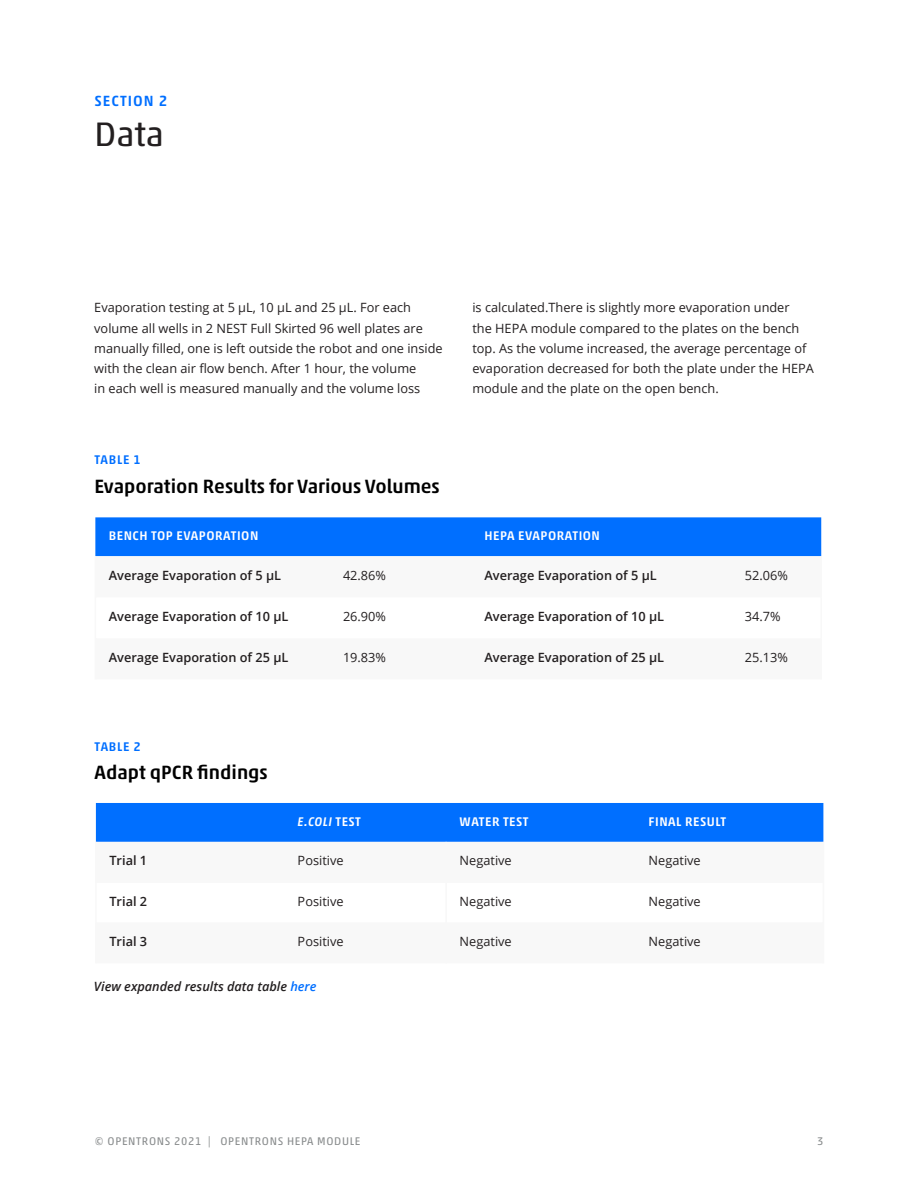
<style>
.page{position:relative;width:918px;height:1188px;background:#fff}
.page>*{position:absolute;margin:0;border:0;box-sizing:border-box;transform-origin:0 0}
.t1{font:34.5px "Akko Pro";color:#231f20}
.t2{font:500 19.5px "Akko Pro";color:#000}
.t3{font:500 15px "Akko Pro";letter-spacing:.07em;color:#006fff}
.t4{font:12.75px/20.2px "Open Sans";color:#231f20}
.t5{font:600 12.75px "Open Sans";color:#231f20}
.t6{font:500 12.75px "Akko Pro";letter-spacing:.04em;color:#fff}
.t7{font:italic 600 12.75px "Open Sans";color:#231f20}
.t8{font:500 12.75px "Akko Pro";letter-spacing:.06em;color:#006fff}
.t9{font:italic 500 12.75px "Akko Pro";color:#fff}
.t10{font:11.25px "Akko Pro";letter-spacing:.06em;color:#8a8d8e}
.s1{font-style:normal}
.s2{color:#006fff}
</style>
<div class="page">
<div style="left:95px;top:517px;width:726px;height:39px;background:#006fff"></div>
<svg style="left:96px;top:556px;width:724px;height:1px"></svg>
<hr style="left:95px;top:556px;width:1px;height:41px;background:#f8f8f8">
<hr style="left:95px;top:597px;width:1px;height:41px;background:#f8f8f8">
<hr style="left:95px;top:638px;width:1px;height:41px;background:#f8f8f8">
<hr style="left:820px;top:556px;width:2px;height:41px;background:#f8f8f8">
<hr style="left:820px;top:597px;width:2px;height:41px;background:#f8f8f8">
<hr style="left:820px;top:638px;width:2px;height:41px;background:#f8f8f8">
<div style="left:96px;top:803px;width:727px;height:39px;background:#006fff"></div>
<hr style="left:95px;top:842px;width:2px;height:41px;background:#f8f8f8">
<hr style="left:95px;top:883px;width:2px;height:39px;background:#f8f8f8">
<hr style="left:95px;top:922px;width:2px;height:41px;background:#f8f8f8">
<hr style="left:445px;top:842px;width:2px;height:41px;background:#f8f8f8">
<hr style="left:823px;top:842px;width:1px;height:41px;background:#f8f8f8">
<hr style="left:445px;top:883px;width:2px;height:39px;background:#f8f8f8">
<hr style="left:823px;top:883px;width:1px;height:39px;background:#f8f8f8">
<hr style="left:445px;top:922px;width:2px;height:41px;background:#f8f8f8">
<hr style="left:823px;top:922px;width:1px;height:41px;background:#f8f8f8">
<p class="t3" style="left:94px;top:91px;width:74px">SECTION 2</p>
<p class="t1" style="left:94px;top:113px;width:71px">Data</p>
<p class="t4" style="left:94px;top:297px;width:350px">Evaporation testing at 5 µL, 10 µL and 25 µL. For each volume all wells in 2 NEST Full Skirted 96 well plates are manually filled, one is left outside the robot and one inside with the clean air flow bench. After 1 hour, the volume<br>in each well is measured manually and the volume loss</p>
<p class="t4" style="left:472px;top:297px;width:343px">is calculated.There is slightly more evaporation under<br>the HEPA module compared to the plates on the bench top. As the volume increased, the average percentage of evaporation decreased for both the plate under the HEPA module and the plate on the open bench.</p>
<p class="t8" style="left:94px;top:452px;width:48px">TABLE 1</p>
<p class="t2" style="left:94px;top:474px;width:347px">Evaporation Results for Various Volumes</p>
<p class="t6" style="left:109px;top:528px;width:151px">BENCH TOP EVAPORATION</p>
<p class="t6" style="left:484px;top:528px;width:117px">HEPA EVAPORATION</p>
<p class="t5" style="left:109px;top:566px;width:174px">Average Evaporation of 5 μL</p>
<p class="t4" style="left:343px;top:564px;width:45px">42.86%</p>
<p class="t5" style="left:484px;top:566px;width:174px">Average Evaporation of 5 μL</p>
<p class="t4" style="left:745px;top:564px;width:45px">52.06%</p>
<p class="t5" style="left:109px;top:607px;width:181px">Average Evaporation of 10 μL</p>
<p class="t4" style="left:343px;top:605px;width:45px">26.90%</p>
<p class="t5" style="left:484px;top:607px;width:181px">Average Evaporation of 10 μL</p>
<p class="t4" style="left:745px;top:605px;width:37px">34.7%</p>
<p class="t5" style="left:109px;top:648px;width:181px">Average Evaporation of 25 μL</p>
<p class="t4" style="left:343px;top:647px;width:45px">19.83%</p>
<p class="t5" style="left:484px;top:648px;width:181px">Average Evaporation of 25 μL</p>
<p class="t4" style="left:745px;top:647px;width:45px">25.13%</p>
<p class="t8" style="left:95px;top:738px;width:48px">TABLE 2</p>
<p class="t2" style="left:95px;top:760px;width:175px">Adapt qPCR findings</p>
<p class="t9" style="left:298px;top:813px;width:65px">E.COLI <span class="s1">TEST</span></p>
<p class="t6" style="left:460px;top:813px;width:70px">WATER TEST</p>
<p class="t6" style="left:649px;top:813px;width:79px">FINAL RESULT</p>
<p class="t5" style="left:109px;top:852px;width:39px">Trial 1</p>
<p class="t4" style="left:298px;top:850px;width:47px">Positive</p>
<p class="t4" style="left:460px;top:850px;width:54px">Negative</p>
<p class="t4" style="left:649px;top:850px;width:54px">Negative</p>
<p class="t5" style="left:109px;top:893px;width:39px">Trial 2</p>
<p class="t4" style="left:298px;top:891px;width:47px">Positive</p>
<p class="t4" style="left:460px;top:891px;width:54px">Negative</p>
<p class="t4" style="left:649px;top:891px;width:54px">Negative</p>
<p class="t5" style="left:109px;top:932px;width:39px">Trial 3</p>
<p class="t4" style="left:298px;top:930px;width:47px">Positive</p>
<p class="t4" style="left:460px;top:930px;width:54px">Negative</p>
<p class="t4" style="left:649px;top:930px;width:54px">Negative</p>
<p class="t7" style="left:94px;top:978px;width:224px">View expanded results data table <span class="s2">here</span></p>
<p class="t10" style="left:94px;top:1135px;width:267px">© OPENTRONS 2021 | OPENTRONS HEPA MODULE</p>
<p class="t10" style="left:817px;top:1135px;width:8px">3</p>
</div>
